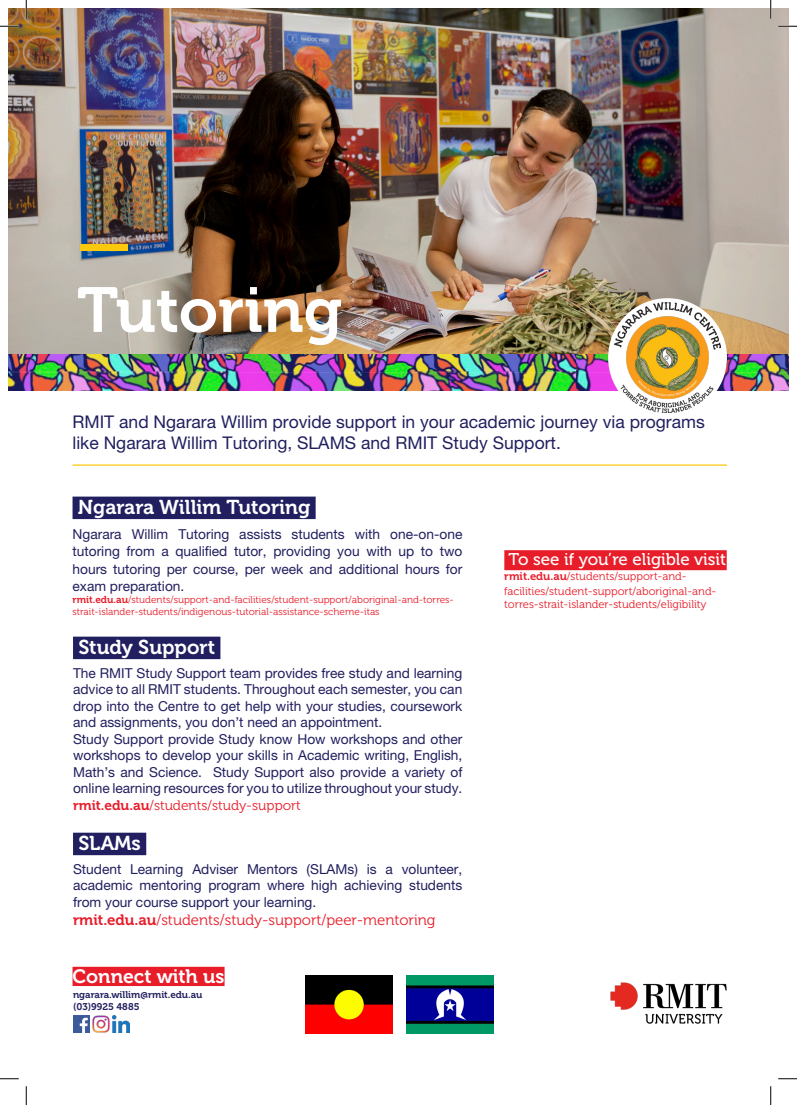
<style>
.page{position:relative;width:797px;height:1105px;background:#fff}
.page>*{position:absolute;margin:0;border:0;box-sizing:border-box;transform-origin:0 0}
.t1{font:63.12px "Museo 700";color:#fff}
.t2{font:63.12px "Museo 700";color:#fac90d}
.t3{font:20px "Museo 700";color:#fff}
.Helvetica_Para{font:19.38px "Museo 700";color:#fff}
.t4{font:17.5px/21px "Helvetica Neue LT Pro";color:#211f5f}
.t5{font:17px "Museo 500";color:#fff}
.t6{font:15px "Museo 300";color:#e81d2a}
.t7{font:13.75px/16.5px "Helvetica Neue LT Pro";color:#211f5f;text-align:justify}
.t8{font:11.25px/15px "Museo 300";color:#e81d2a}
.t9{font:10px/12px "Museo 300";color:#e81d2a}
.Helvetica_Para-2{font:9.75px "Museo 700";color:#211f5f}
.s1{font-family:"Museo 700"}
.s2{font-family:"Museo 700";color:#e81d2a}
.s3{font-family:"Museo 300";color:#e81d2a}
</style>
<div class="page">
<img style="left:9px;top:9px;width:779px;height:346px">
<img style="left:9px;top:355px;width:779px;height:35px">
<div style="left:72px;top:497px;width:243px;height:22px;background:#211f5f"></div>
<div style="left:73px;top:637px;width:147px;height:22px;background:#211f5f"></div>
<img style="left:112px;top:1016px;width:17px;height:16px">
<img style="left:93px;top:1016px;width:16px;height:16px">
<img style="left:73px;top:1016px;width:17px;height:16px">
<div style="left:72px;top:967px;width:152px;height:19px;background:#e81d2a"></div>
<img style="left:407px;top:976px;width:86px;height:58px">
<img style="left:306px;top:976px;width:86px;height:58px">
<img style="left:611px;top:983px;width:116px;height:41px">
<hr style="left:72px;top:464px;width:655px;height:2px;background:#fac90d">
<div style="left:608px;top:298px;width:119px;height:119px;background:#fff;border-radius:50%"></div>
<img style="left:614px;top:303px;width:106px;height:110px">
<div style="left:73px;top:833px;width:73px;height:22px;background:#211f5f"></div>
<div style="left:504px;top:550px;width:222px;height:20px;background:#e81d2a"></div>
<svg style="left:0;top:25px;width:19px;height:2px"></svg>
<svg style="left:778px;top:25px;width:19px;height:2px"></svg>
<svg style="left:0;top:1078px;width:19px;height:1px"></svg>
<svg style="left:778px;top:1078px;width:19px;height:1px"></svg>
<svg style="left:25px;top:0;width:2px;height:19px"></svg>
<svg style="left:25px;top:1086px;width:2px;height:19px"></svg>
<svg style="left:770px;top:0;width:1px;height:19px"></svg>
<svg style="left:770px;top:1086px;width:1px;height:19px"></svg>
<p class="t2" style="left:77px;top:212px;width:56px">—</p>
<p class="t1" style="left:77px;top:275px;width:267px">Tutoring</p>
<p class="t4" style="left:72px;top:411px;width:634px">RMIT and Ngarara Willim provide support in your academic journey via programs like Ngarara Willim Tutoring, SLAMS and RMIT Study Support.</p>
<p class="t3" style="left:78px;top:496px;width:234px">Ngarara Willim Tutoring</p>
<p class="t7" style="left:72px;top:525px;width:391px;line-height:17.5px">Ngarara Willim Tutoring assists students with one-on-one tutoring from a qualified tutor, providing you with up to two hours tutoring per course, per week and additional hours for exam preparation.</p>
<p class="t9" style="left:72px;top:594px;width:383px"><span class="s1">rmit.edu.au</span>/students/support-and-facilities/student-support/aboriginal-and-torres&shy;strait-islander-students/indigenous-tutorial-assistance-scheme-itas</p>
<p class="t3" style="left:78px;top:636px;width:138px">Study Support</p>
<p class="t7" style="left:73px;top:664px;width:391px">The RMIT Study Support team provides free study and learning advice to all RMIT students. Throughout each semester, you can drop into the Centre to get help with your studies, coursework and assignments, you don’t need an appointment.</p>
<p class="t7" style="left:73px;top:730px;width:391px">Study Support provide Study know How workshops and other workshops to develop your skills in Academic writing, English, Math’s and Science. Study Support also provide a variety of online learning resources for you to utilize throughout your study. <span class="s2">rmit.edu.au</span><span class="s3">/students/study-support</span></p>
<p class="t3" style="left:78px;top:832px;width:64px">SLAMs</p>
<p class="t7" style="left:73px;top:860px;width:391px">Student Learning Adviser Mentors (SLAMs) is a volunteer, academic mentoring program where high achieving students from your course support your learning.</p>
<p class="t6" style="left:73px;top:911px;width:364px"><span class="s1">rmit.edu.au</span>/students/study-support/peer-mentoring</p>
<p class="Helvetica_Para" style="left:72px;top:965px;width:153px">Connect with us</p>
<p class="Helvetica_Para-2" style="left:73px;top:989px;width:131px">ngarara.willim@rmit.edu.au</p>
<p class="Helvetica_Para-2" style="left:73px;top:1002px;width:68px">(03)9925 4885</p>
<p class="t5" style="left:508px;top:550px;width:219px">To see if you’re eligible visit</p>
<p class="t8" style="left:504px;top:569px;width:214px"><span class="s1">rmit.edu.au</span>/students/support-and&shy;facilities/student-support/aboriginal-and-</p>
<p class="t8" style="left:504px;top:597px;width:204px">torres-strait-islander-students/eligibility</p>
</div>
